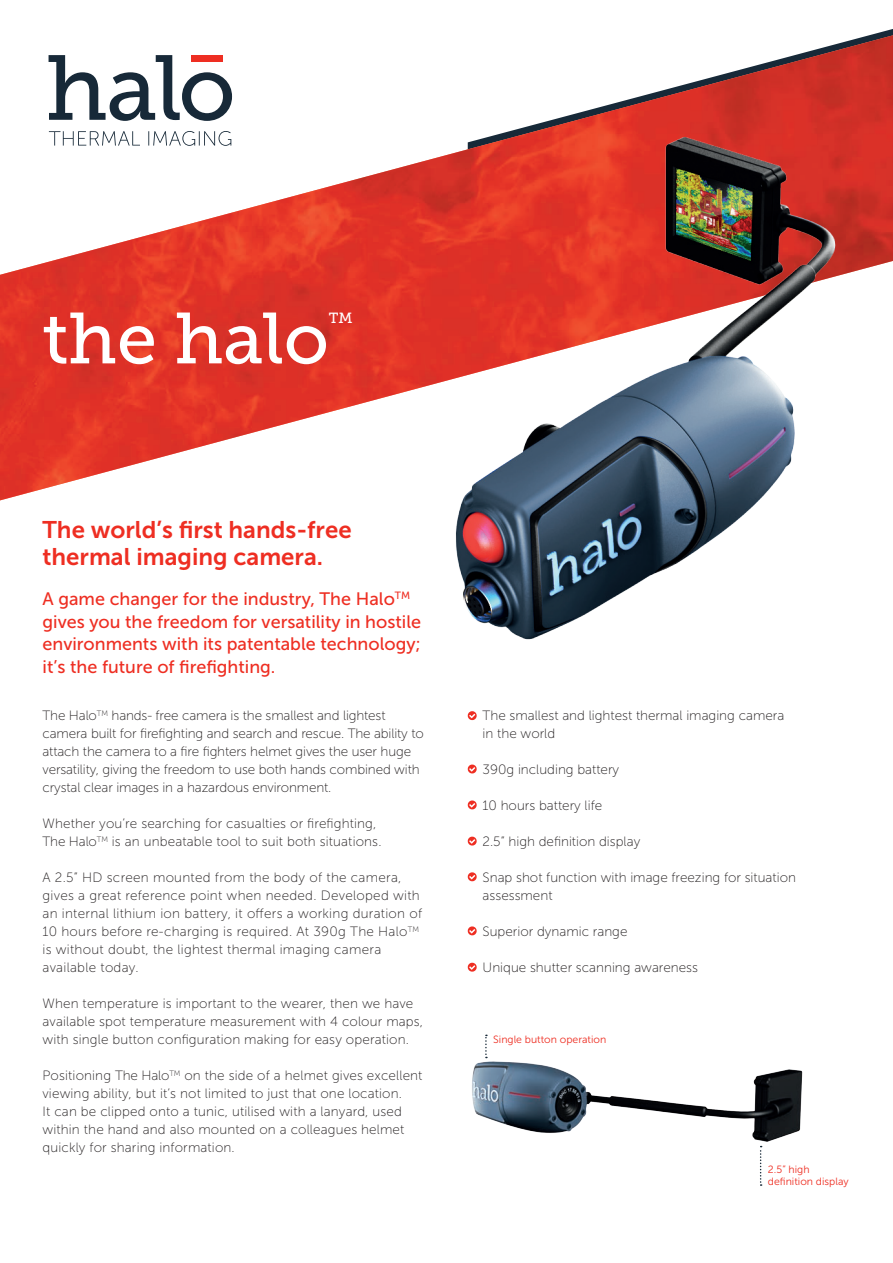
<style>
.page{position:relative;width:893px;height:1263px;background:#fff}
.page>*{position:absolute;margin:0;border:0;box-sizing:border-box;transform-origin:0 0}
.t1{font:72px "Museo Slab 500";color:#fff}
.t2{font:24px/27px "Museo Sans 700";color:#ee2e22}
.t3{font:18px/22.5px "Museo Sans 500";color:#ee2e22}
.t4{font:14.7px "Museo Slab 500";color:#fff}
.bullets{font:13.5px/18px "Museo Sans 100";letter-spacing:.01em;color:#231f20}
.bullets-2{font:13.5px/18px "Museo Sans 100";letter-spacing:-.01em;color:#231f20}
.t5{font:10.5px/12px "Museo Sans 300";color:#ee2e22}
</style>
<div class="page">
<img style="left:0;top:35px;width:893px;height:465px">
<img style="left:450px;top:126px;width:396px;height:514px">
<svg style="left:468px;top:711px;width:9px;height:9px"></svg>
<svg style="left:468px;top:764px;width:9px;height:9px"></svg>
<svg style="left:468px;top:800px;width:9px;height:9px"></svg>
<svg style="left:468px;top:837px;width:9px;height:8px"></svg>
<svg style="left:468px;top:872px;width:9px;height:9px"></svg>
<svg style="left:468px;top:926px;width:9px;height:9px"></svg>
<svg style="left:468px;top:963px;width:9px;height:9px"></svg>
<img style="left:472px;top:1058px;width:331px;height:84px">
<svg style="left:760px;top:1146px;width:2px;height:40px"></svg>
<svg style="left:485px;top:1035px;width:2px;height:23px"></svg>
<p class="t1" style="left:43px;top:298px;width:288px">the halo</p>
<p class="t4" style="left:329px;top:310px;width:25px">tm</p>
<p class="t2" style="left:43px;top:516px;width:311px">The world’s first hands-free thermal imaging camera.</p>
<p class="t3" style="left:43px;top:588px;width:380px">A game changer for the industry, The Halo<sup>TM </sup>gives you the freedom for versatility in hostile environments with its patentable technology; it’s the future of firefighting.</p>
<p class="bullets-2" style="left:43px;top:707px;width:383px">The Halo<sup>TM</sup> hands- free camera is the smallest and lightest camera built for firefighting and search and rescue. The ability to attach the camera to a fire fighters helmet gives the user huge versatility, giving the freedom to use both hands combined with crystal clear images in a hazardous environment.</p>
<p class="bullets" style="left:43px;top:815px;width:340px">Whether you’re searching for casualties or firefighting,<br>The Halo<sup>TM</sup> is an unbeatable tool to suit both situations.</p>
<p class="bullets" style="left:43px;top:869px;width:381px">A 2.5” HD screen mounted from the body of the camera, gives a great reference point when needed. Developed with an internal lithium ion battery, it offers a working duration of 10 hours before re-charging is required. At 390g The Halo<sup>TM </sup>is without doubt, the lightest thermal imaging camera available today.</p>
<p class="bullets" style="left:43px;top:995px;width:382px">When temperature is important to the wearer, then we have available spot temperature measurement with 4 colour maps, with single button configuration making for easy operation.</p>
<p class="bullets" style="left:43px;top:1067px;width:382px">Positioning The Halo<sup>TM</sup> on the side of a helmet gives excellent viewing ability, but it’s not limited to just that one location.<br>It can be clipped onto a tunic, utilised with a lanyard, used within the hand and also mounted on a colleagues helmet quickly for sharing information.</p>
<p class="bullets" style="left:483px;top:707px;width:303px">The smallest and lightest thermal imaging camera in the world</p>
<p class="bullets" style="left:483px;top:761px;width:138px">390g including battery</p>
<p class="bullets" style="left:483px;top:797px;width:121px">10 hours battery life</p>
<p class="bullets" style="left:483px;top:833px;width:159px">2.5” high definition display</p>
<p class="bullets" style="left:483px;top:869px;width:315px">Snap shot function with image freezing for situation assessment</p>
<p class="bullets" style="left:483px;top:923px;width:146px">Superior dynamic range</p>
<p class="bullets" style="left:483px;top:959px;width:217px">Unique shutter scanning awareness</p>
<p class="t5" style="left:493px;top:1033px;width:115px">Single button operation</p>
<p class="t5" style="left:768px;top:1163px;width:82px">2.5” high definition display</p>
</div>
